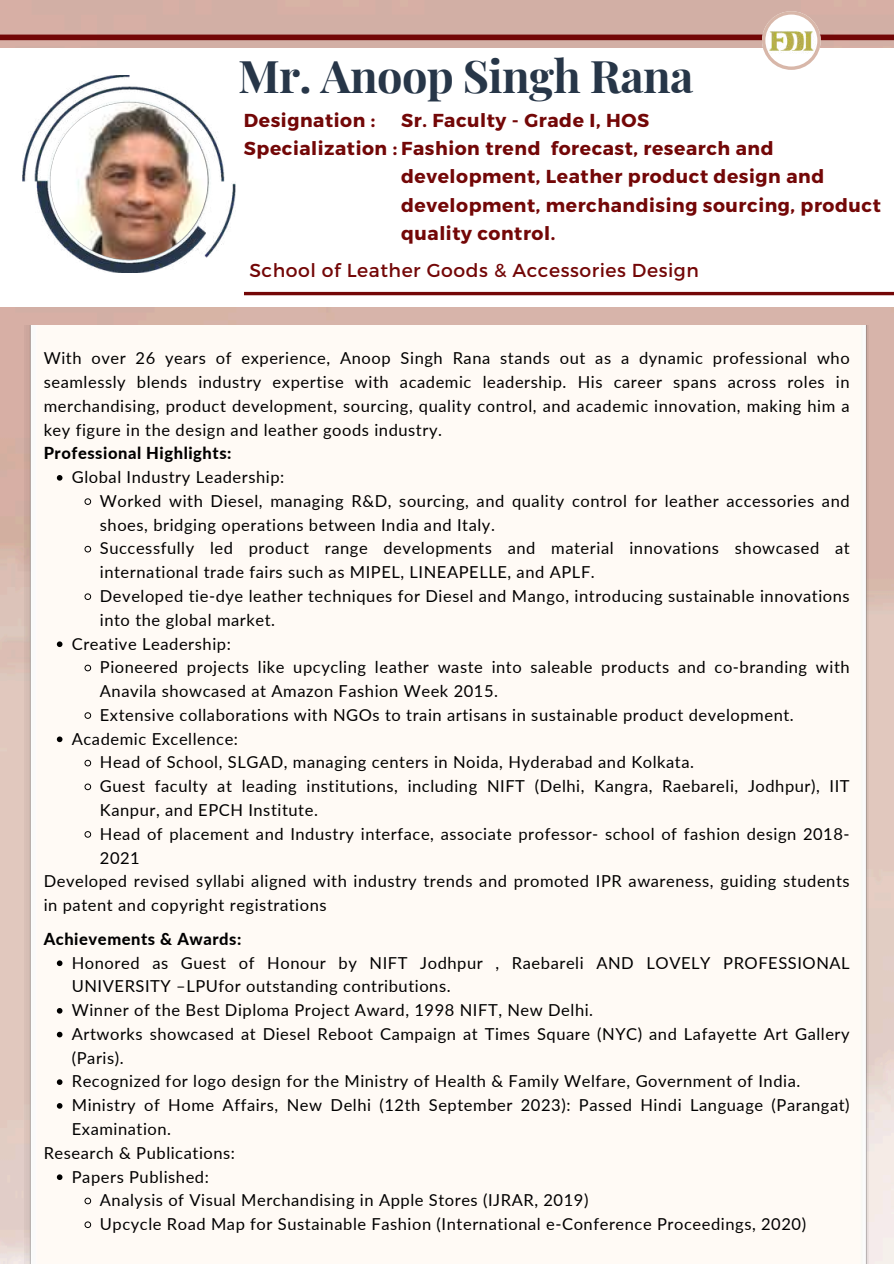
<style>
.page{position:relative;width:894px;height:1264px;background:#fff}
.page>*{position:absolute;margin:0;border:0;box-sizing:border-box;transform-origin:0 0}
.t1{font:700 45px "Playfair Display";letter-spacing:-.015em;color:#273648}
.t2{font:700 18.75px/28.2px "Montserrat";letter-spacing:.03em;color:#730707}
.t3{font:18.75px "Montserrat";letter-spacing:.03em;color:#730707}
.t4{font:16.5px/23.7px "Lato";letter-spacing:.035em;color:#000;text-align:justify}
.t5{font:800 16.5px "Lato";letter-spacing:.035em;color:#000}
</style>
<div class="page">
<img style="left:0;top:0;width:893px;height:1263px">
<div style="left:0;top:48px;width:893px;height:259px;background:#fff"></div>
<hr style="left:244px;top:292px;width:649px;height:3px;background:#730707">
<div style="left:0;top:35px;width:893px;height:5px;background:#730707"></div>
<img style="left:22px;top:76px;width:213px;height:197px">
<img style="left:50px;top:102px;width:157px;height:158px">
<svg style="left:761px;top:11px;width:59px;height:59px"></svg>
<img style="left:764px;top:23px;width:51px;height:36px">
<div style="left:25px;top:326px;width:843px;height:937px;background:#fffaf5"></div>
<svg style="left:57px;top:475px;width:5px;height:5px"></svg>
<svg style="left:84px;top:498px;width:7px;height:7px"></svg>
<svg style="left:84px;top:545px;width:7px;height:7px"></svg>
<svg style="left:84px;top:593px;width:7px;height:7px"></svg>
<svg style="left:57px;top:641px;width:5px;height:6px"></svg>
<svg style="left:84px;top:664px;width:7px;height:7px"></svg>
<svg style="left:84px;top:712px;width:7px;height:7px"></svg>
<svg style="left:57px;top:736px;width:5px;height:6px"></svg>
<svg style="left:84px;top:759px;width:7px;height:7px"></svg>
<svg style="left:84px;top:783px;width:7px;height:7px"></svg>
<svg style="left:84px;top:830px;width:7px;height:8px"></svg>
<svg style="left:57px;top:960px;width:5px;height:6px"></svg>
<svg style="left:57px;top:1008px;width:5px;height:5px"></svg>
<svg style="left:57px;top:1031px;width:5px;height:6px"></svg>
<svg style="left:57px;top:1079px;width:5px;height:5px"></svg>
<svg style="left:57px;top:1103px;width:5px;height:5px"></svg>
<svg style="left:57px;top:1174px;width:5px;height:5px"></svg>
<svg style="left:84px;top:1197px;width:7px;height:7px"></svg>
<svg style="left:84px;top:1221px;width:7px;height:7px"></svg>
<h1 class="t1" style="left:238px;top:44px;width:456px">Mr. Anoop Singh Rana</h1>
<p class="t2" style="left:244px;top:105px;width:531px">Designation :<br>Specialization : Fashion trend forecast, research and</p>
<p class="t2" style="left:401px;top:105px;width:249px">Sr. Faculty - Grade I, HOS</p>
<p class="t2" style="left:401px;top:162px;width:481px">development, Leather product design and development, merchandising sourcing, product quality control.</p>
<p class="t3" style="left:249px;top:258px;width:451px">School of Leather Goods &amp; Accessories Design</p>
<p class="t4" style="left:44px;top:346px;width:807px">With over 26 years of experience, Anoop Singh Rana stands out as a dynamic professional who seamlessly blends industry expertise with academic leadership. His career spans across roles in merchandising, product development, sourcing, quality control, and academic innovation, making him a key figure in the design and leather goods industry.</p>
<p class="t5" style="left:44px;top:443px;width:189px">Professional Highlights:</p>
<p class="t4" style="left:72px;top:465px;width:214px">Global Industry Leadership:</p>
<p class="t4" style="left:100px;top:488px;width:751px">Worked with Diesel, managing R&amp;D, sourcing, and quality control for leather accessories and</p>
<p class="t4" style="left:100px;top:512px;width:396px">shoes, bridging operations between India and Italy.</p>
<p class="t4" style="left:100px;top:536px;width:751px">Successfully led product range developments and material innovations showcased at</p>
<p class="t4" style="left:100px;top:560px;width:496px">international trade fairs such as MIPEL, LINEAPELLE, and APLF.</p>
<p class="t4" style="left:100px;top:583px;width:751px">Developed tie-dye leather techniques for Diesel and Mango, introducing sustainable innovations</p>
<p class="t4" style="left:100px;top:607px;width:177px">into the global market.</p>
<p class="t4" style="left:72px;top:631px;width:160px">Creative Leadership:</p>
<p class="t4" style="left:100px;top:655px;width:751px">Pioneered projects like upcycling leather waste into saleable products and co-branding with</p>
<p class="t4" style="left:100px;top:679px;width:399px">Anavila showcased at Amazon Fashion Week 2015.</p>
<p class="t4" style="left:100px;top:702px;width:695px">Extensive collaborations with NGOs to train artisans in sustainable product development.</p>
<p class="t4" style="left:72px;top:726px;width:168px">Academic Excellence:</p>
<p class="t4" style="left:100px;top:750px;width:595px">Head of School, SLGAD, managing centers in Noida, Hyderabad and Kolkata.</p>
<p class="t4" style="left:100px;top:774px;width:751px">Guest faculty at leading institutions, including NIFT (Delhi, Kangra, Raebareli, Jodhpur), IIT</p>
<p class="t4" style="left:100px;top:797px;width:219px">Kanpur, and EPCH Institute.</p>
<p class="t4" style="left:100px;top:821px;width:751px">Head of placement and Industry interface, associate professor- school of fashion design 2018-</p>
<p class="t4" style="left:100px;top:845px;width:41px">2021</p>
<p class="t4" style="left:44px;top:869px;width:807px">Developed revised syllabi aligned with industry trends and promoted IPR awareness, guiding students</p>
<p class="t4" style="left:44px;top:892px;width:284px">in patent and copyright registrations</p>
<p class="t5" style="left:44px;top:928px;width:199px">Achievements &amp; Awards:</p>
<p class="t4" style="left:72px;top:950px;width:779px">Honored as Guest of Honour by NIFT Jodhpur , Raebareli AND LOVELY PROFESSIONAL</p>
<p class="t4" style="left:72px;top:974px;width:380px">UNIVERSITY –LPUfor outstanding contributions.</p>
<p class="t4" style="left:72px;top:997px;width:522px">Winner of the Best Diploma Project Award, 1998 NIFT, New Delhi.</p>
<p class="t4" style="left:72px;top:1021px;width:779px">Artworks showcased at Diesel Reboot Campaign at Times Square (NYC) and Lafayette Art Gallery</p>
<p class="t4" style="left:72px;top:1045px;width:53px">(Paris).</p>
<p class="t4" style="left:72px;top:1069px;width:729px">Recognized for logo design for the Ministry of Health &amp; Family Welfare, Government of India.</p>
<p class="t4" style="left:72px;top:1092px;width:779px">Ministry of Home Affairs, New Delhi (12th September 2023): Passed Hindi Language (Parangat)</p>
<p class="t4" style="left:72px;top:1116px;width:101px">Examination.</p>
<p class="t4" style="left:44px;top:1140px;width:193px">Research &amp; Publications:</p>
<p class="t4" style="left:72px;top:1164px;width:138px">Papers Published:</p>
<p class="t4" style="left:100px;top:1187px;width:490px">Analysis of Visual Merchandising in Apple Stores (IJRAR, 2019)</p>
<p class="t4" style="left:100px;top:1211px;width:707px">Upcycle Road Map for Sustainable Fashion (International e-Conference Proceedings, 2020)</p>
</div>
